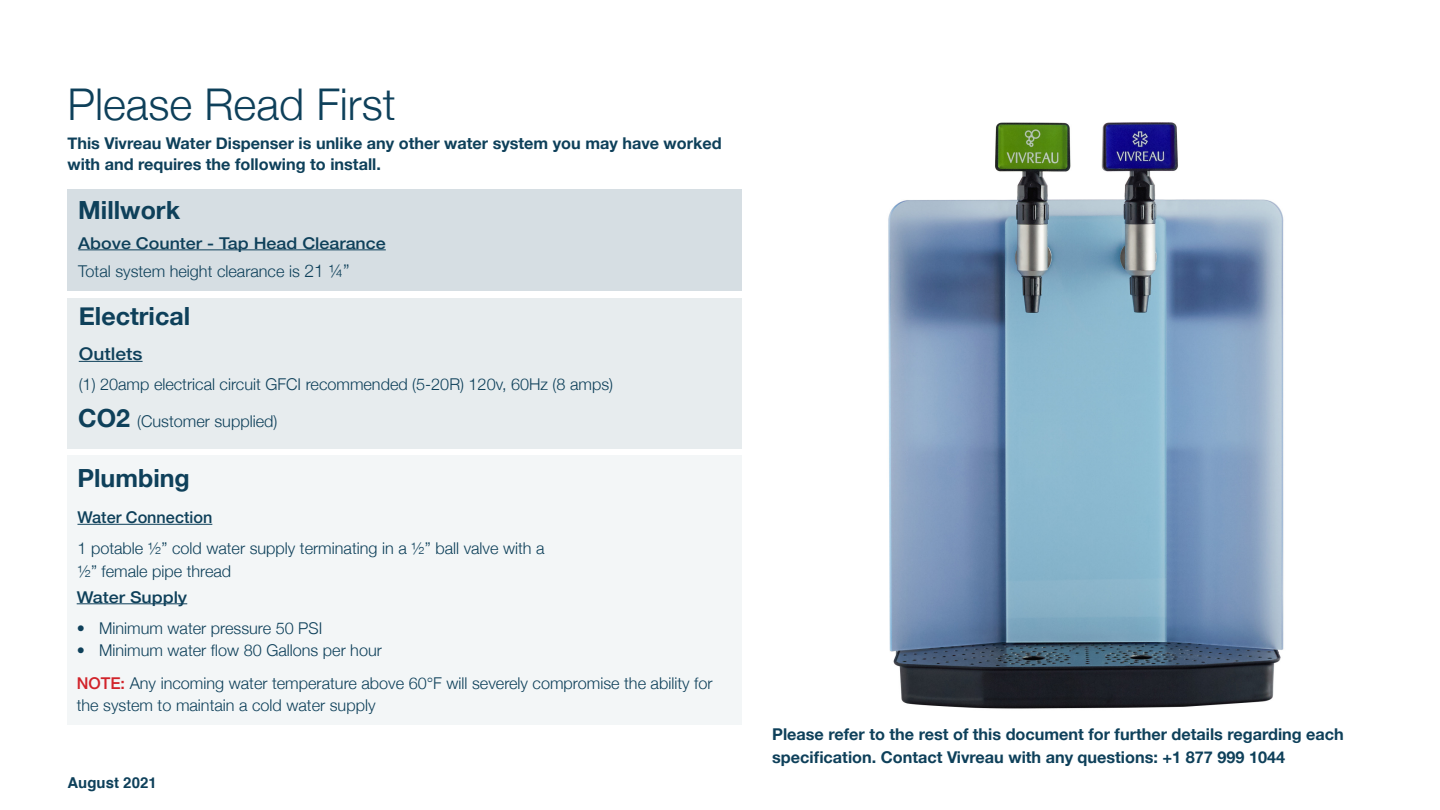
<style>
.page{position:relative;width:1440px;height:810px;background:#fff}
.page>*{position:absolute;margin:0;border:0;box-sizing:border-box;transform-origin:0 0}
.t1{font:300 43.75px "Helvetica Neue";color:#0e405a}
.Paragraph_Style_1{font:700 25px "Helvetica Neue";color:#0e405a}
.Paragraph_Style_1-2{font:500 17.5px "Helvetica Neue";color:#0e405a;scale:1.1 1}
.Paragraph_Style_1-3{font:300 16.25px/22.5px "Helvetica Neue";color:#0e405a}
.Paragraph_Style_1-4{font:700 16.25px/21.2px "Helvetica Neue";color:#0e405a}
.Paragraph_Style_1-5{font:500 16.25px "Helvetica Neue";color:#0e405a;scale:1.1 1}
.Paragraph_Style_1-6{font:500 16.25px "Helvetica Neue";color:#0e405a}
.t2{font:700 15px "Helvetica";color:#0e405a}
.s1{font-size:17.5px}
.s2{font-weight:700;font-size:25px}
.s3{font-weight:500;color:#d1232a}
</style>
<div class="page">
<div style="left:68px;top:456px;width:674px;height:269px;background:#f3f6f7"></div>
<div style="left:68px;top:190px;width:674px;height:101px;background:#d6dee3"></div>
<div style="left:68px;top:298px;width:674px;height:151px;background:#e7ecee"></div>
<hr style="left:79px;top:361px;width:64px;height:1px;background:#0e405a">
<hr style="left:78px;top:524px;width:134px;height:1px;background:#0e405a">
<hr style="left:77px;top:603px;width:110px;height:1px;background:#0e405a">
<hr style="left:78px;top:249px;width:308px;height:1px;background:#0e405a">
<img style="left:888px;top:122px;width:396px;height:587px">
<p class="t1" style="left:68px;top:69px;width:330px">Please Read First</p>
<p class="Paragraph_Style_1-4" style="left:68px;top:133px;width:656px">This Vivreau Water Dispenser is unlike any other water system you may have worked with and requires the following to install.</p>
<p class="Paragraph_Style_1" style="left:78px;top:190px;width:103px">Millwork</p>
<p class="Paragraph_Style_1-5" style="left:78px;top:230px;width:281px">Above Counter - Tap Head Clearance</p>
<p class="Paragraph_Style_1-3" style="left:78px;top:259px;width:273px">Total system height clearance is <span class="s1">21 ¼”</span></p>
<p class="Paragraph_Style_1" style="left:79px;top:297px;width:113px">Electrical</p>
<p class="Paragraph_Style_1-2" style="left:79px;top:340px;width:60px">Outlets</p>
<p class="Paragraph_Style_1-3" style="left:79px;top:372px;width:536px">(1) 20amp electrical circuit GFCI recommended (5-20R) 120v, 60Hz (8 amps)</p>
<p class="Paragraph_Style_1-3" style="left:78px;top:409px;width:201px"><span class="s2">CO2</span> (Customer supplied)</p>
<p class="Paragraph_Style_1" style="left:78px;top:458px;width:114px">Plumbing</p>
<p class="Paragraph_Style_1-6" style="left:78px;top:504px;width:136px">Water Connection</p>
<p class="Paragraph_Style_1-3" style="left:78px;top:536px;width:469px">1 potable ½” cold water supply terminating in a ½” ball valve with a ½” female pipe thread</p>
<p class="Paragraph_Style_1-5" style="left:77px;top:584px;width:102px">Water Supply</p>
<p class="Paragraph_Style_1-3" style="left:77px;top:616px;width:247px">• Minimum water pressure 50 PSI</p>
<p class="Paragraph_Style_1-3" style="left:77px;top:638px;width:307px">• Minimum water flow 80 Gallons per hour</p>
<p class="Paragraph_Style_1-3" style="left:77px;top:671px;width:637px"><span class="s3">NOTE:</span> Any incoming water temperature above 60°F will severely compromise the ability for the system to maintain a cold water supply</p>
<p class="t2" style="left:68px;top:770px;width:91px">August 2021</p>
<p class="Paragraph_Style_1-4" style="left:772px;top:724px;width:573px;line-height:22.5px">Please refer to the rest of this document for further details regarding each specification. Contact Vivreau with any questions: +1 877 999 1044</p>
</div>
